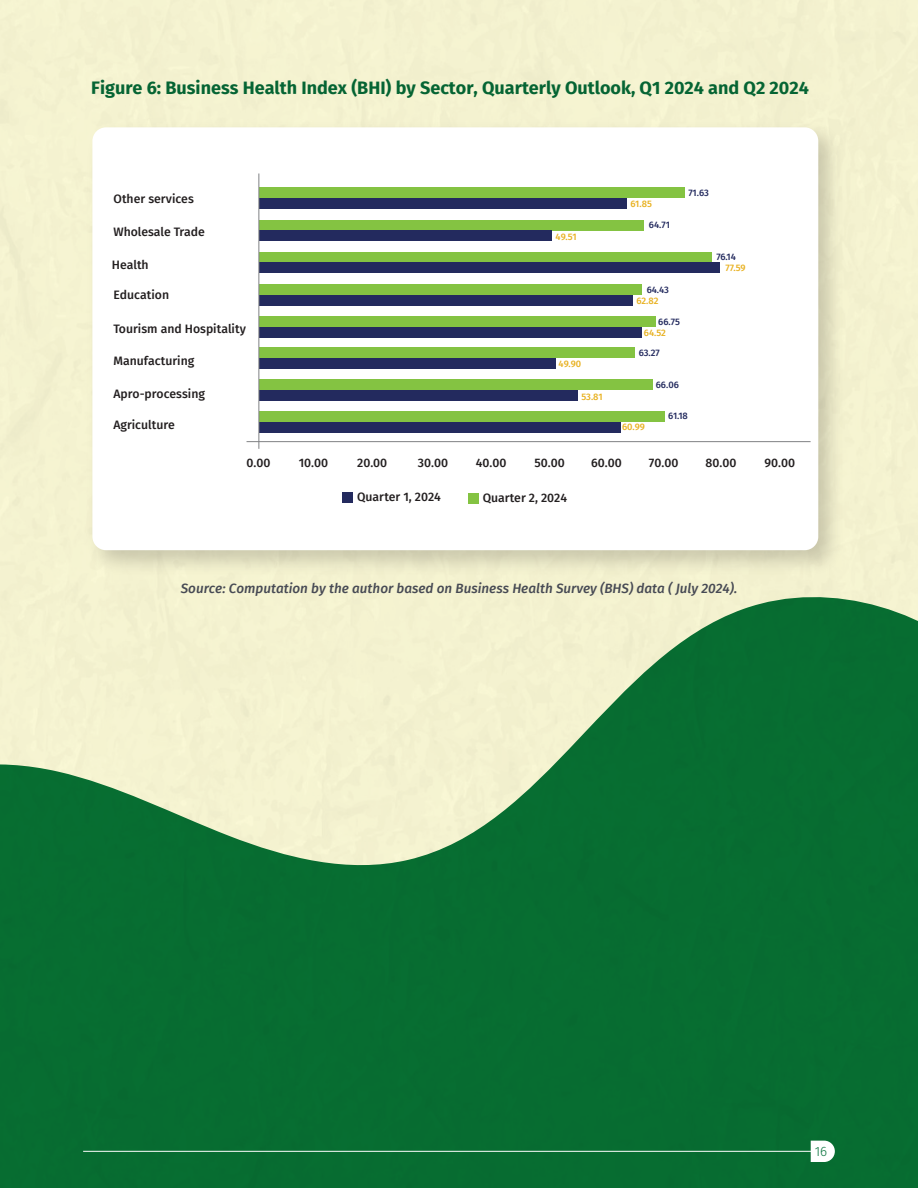
<style>
.page{position:relative;width:918px;height:1188px;background:#fff}
.page>*{position:absolute;margin:0;border:0;box-sizing:border-box;transform-origin:0 0}
.t1{font:700 18px "Fira Sans";color:#056433}
.t2{font:italic 500 13.5px "Fira Sans";color:#474a54}
.t3{font:300 13.35px "Fira Sans";color:#08733d}
.t4{font:500 12.3px "Fira Sans";color:#231f20}
.t5{font:500 9.3px "Fira Sans";color:#232a5e}
.t6{font:500 9.3px "Fira Sans";color:#e8b121}
</style>
<div class="page">
<svg style="left:0;top:597px;width:918px;height:591px;background:#458f5a"></svg>
<img style="left:81px;top:116px;width:770px;height:467px">
<div style="left:92px;top:127px;width:726px;height:423px;background:#fff;border-radius:14px"></div>
<div style="left:259px;top:412px;width:406px;height:10px;background:#84c342"></div>
<div style="left:259px;top:422px;width:361px;height:11px;background:#232a5e"></div>
<div style="left:259px;top:380px;width:393px;height:10px;background:#84c342"></div>
<div style="left:259px;top:390px;width:319px;height:11px;background:#232a5e"></div>
<div style="left:259px;top:348px;width:375px;height:10px;background:#84c342"></div>
<div style="left:259px;top:358px;width:297px;height:11px;background:#232a5e"></div>
<div style="left:259px;top:220px;width:385px;height:11px;background:#84c342"></div>
<div style="left:259px;top:231px;width:293px;height:10px;background:#232a5e"></div>
<div style="left:259px;top:252px;width:452px;height:11px;background:#84c342"></div>
<div style="left:259px;top:263px;width:461px;height:10px;background:#232a5e"></div>
<div style="left:259px;top:285px;width:383px;height:10px;background:#84c342"></div>
<div style="left:259px;top:295px;width:373px;height:11px;background:#232a5e"></div>
<div style="left:259px;top:316px;width:397px;height:11px;background:#84c342"></div>
<div style="left:259px;top:327px;width:383px;height:11px;background:#232a5e"></div>
<div style="left:259px;top:188px;width:425px;height:10px;background:#84c342"></div>
<div style="left:259px;top:198px;width:368px;height:11px;background:#232a5e"></div>
<div style="left:342px;top:492px;width:11px;height:10px;background:#232a5e"></div>
<div style="left:468px;top:493px;width:11px;height:11px;background:#84c342"></div>
<hr style="left:258px;top:174px;width:1px;height:275px;background:#808184">
<hr style="left:247px;top:441px;width:564px;height:1px;background:#808184">
<svg style="left:811px;top:1141px;width:24px;height:21px"></svg>
<hr style="left:83px;top:1151px;width:730px;height:1px;background:#fff">
<h1 class="t1" style="left:91px;top:73px;width:719px">Figure 6: Business Health Index (BHI) by Sector, Quarterly Outlook, Q1 2024 and Q2 2024</h1>
<p class="t4" style="left:113px;top:189px;width:82px">Other services</p>
<p class="t4" style="left:113px;top:222px;width:93px">Wholesale Trade</p>
<p class="t4" style="left:112px;top:255px;width:38px">Health</p>
<p class="t4" style="left:113px;top:285px;width:57px">Education</p>
<p class="t4" style="left:113px;top:319px;width:134px">Tourism and Hospitality</p>
<p class="t4" style="left:113px;top:351px;width:82px">Manufacturing</p>
<p class="t4" style="left:113px;top:384px;width:93px">Apro-processing</p>
<p class="t4" style="left:113px;top:414px;width:63px">Agriculture</p>
<p class="t6" style="left:556px;top:229px;width:23px">49.51</p>
<p class="t6" style="left:559px;top:356px;width:24px">49.90</p>
<p class="t6" style="left:581px;top:389px;width:23px">53.81</p>
<p class="t6" style="left:631px;top:196px;width:23px">61.85</p>
<p class="t5" style="left:649px;top:218px;width:23px">64.71</p>
<p class="t5" style="left:688px;top:186px;width:22px">71.63</p>
<p class="t5" style="left:716px;top:249px;width:21px">76.14</p>
<p class="t6" style="left:726px;top:260px;width:22px">77.59</p>
<p class="t5" style="left:647px;top:282px;width:24px">64.43</p>
<p class="t5" style="left:658px;top:314px;width:23px">66.75</p>
<p class="t5" style="left:639px;top:345px;width:23px">63.27</p>
<p class="t5" style="left:656px;top:377px;width:25px">66.06</p>
<p class="t5" style="left:668px;top:408px;width:21px">61.18</p>
<p class="t6" style="left:636px;top:293px;width:24px">62.82</p>
<p class="t6" style="left:644px;top:325px;width:24px">64.52</p>
<p class="t6" style="left:622px;top:420px;width:24px">60.99</p>
<p class="t4" style="left:247px;top:452px;width:25px">0.00</p>
<p class="t4" style="left:299px;top:452px;width:31px">10.00</p>
<p class="t4" style="left:357px;top:452px;width:32px">20.00</p>
<p class="t4" style="left:418px;top:452px;width:32px">30.00</p>
<p class="t4" style="left:476px;top:452px;width:32px">40.00</p>
<p class="t4" style="left:534px;top:452px;width:32px">50.00</p>
<p class="t4" style="left:591px;top:452px;width:32px">60.00</p>
<p class="t4" style="left:649px;top:452px;width:31px">70.00</p>
<p class="t4" style="left:706px;top:452px;width:32px">80.00</p>
<p class="t4" style="left:765px;top:452px;width:32px">90.00</p>
<p class="t4" style="left:357px;top:487px;width:85px">Quarter 1, 2024</p>
<p class="t4" style="left:483px;top:488px;width:86px">Quarter 2, 2024</p>
<p class="t2" style="left:181px;top:577px;width:558px">Source: Computation by the author based on Business Health Survey (BHS) data ( July 2024).</p>
<p class="t3" style="left:815px;top:1142px;width:14px">16</p>
</div>
